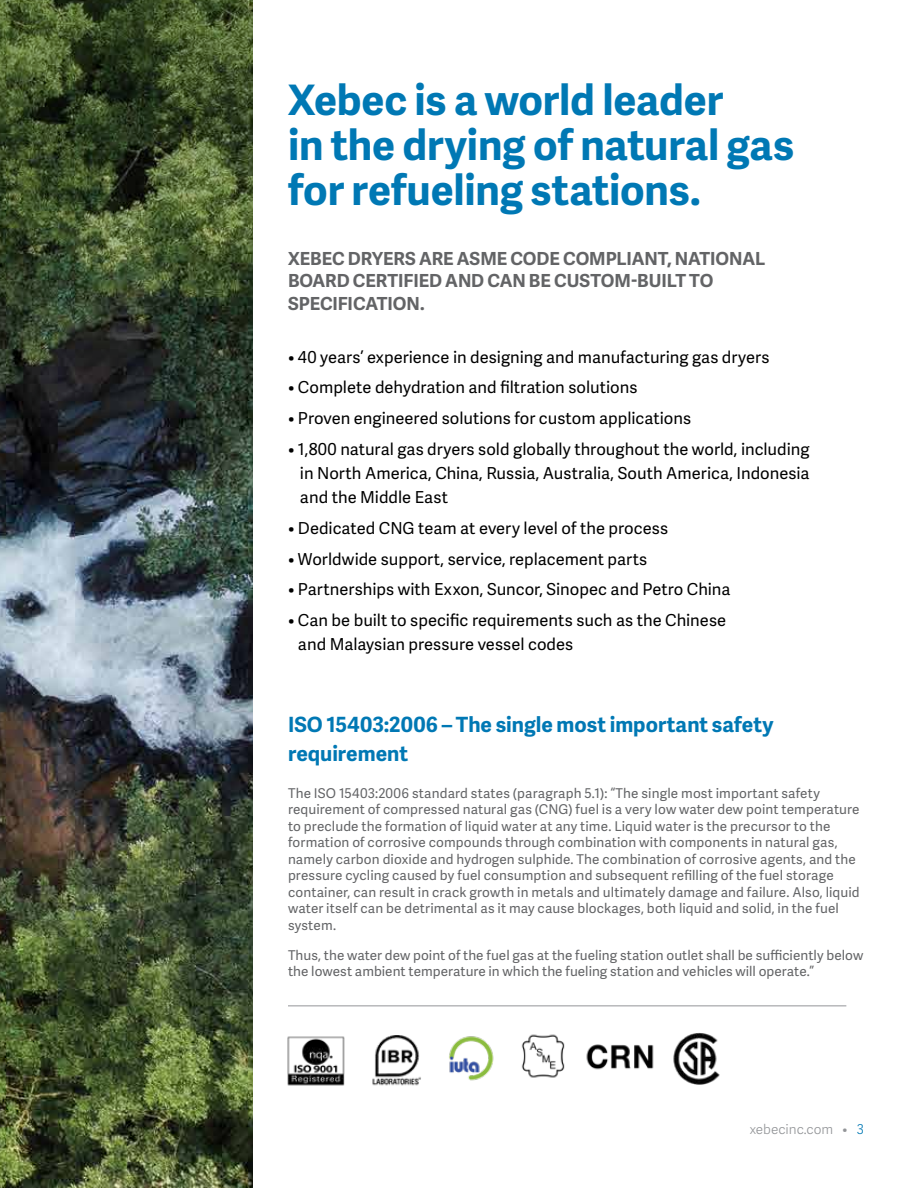
<style>
.page{position:relative;width:918px;height:1188px;background:#fff}
.page>*{position:absolute;margin:0;border:0;box-sizing:border-box;transform-origin:0 0}
.t1{font:700 42px/45px "Adelle Sans";letter-spacing:-.005em;color:#0078b4}
.t2{font:700 21px/28.8px "Adelle Sans";color:#0078b4}
.t3{font:700 18px/22.5px "Adelle Sans";letter-spacing:-.005em;color:#636466}
.t4{font:16.5px/24px "Adelle Sans";color:#000;text-align:justify}
.t5{font:13.5px/16.5px "Adelle Sans";letter-spacing:.01em;color:#636466}
.t6{font:300 13.5px "Adelle Sans";color:#939598}
.s1{color:#0078b4}
</style>
<div class="page">
<img style="left:0;top:510px;width:253px;height:678px">
<svg style="left:0;top:0;width:253px;height:510px;background:#35432c"></svg>
<img style="left:287px;top:1036px;width:58px;height:50px">
<img style="left:373px;top:1035px;width:48px;height:51px">
<img style="left:449px;top:1036px;width:45px;height:45px">
<img style="left:521px;top:1034px;width:44px;height:44px">
<img style="left:586px;top:1044px;width:68px;height:26px">
<img style="left:673px;top:1033px;width:47px;height:51px">
<hr style="left:288px;top:1006px;width:558px;height:1px;background:#939598">
<h1 class="t1" style="left:288px;top:76px;width:508px">Xebec is a world leader<br>in the drying of natural gas for refueling stations.</h1>
<h3 class="t3" style="left:288px;top:246px;width:479px">XEBEC DRYERS ARE ASME CODE COMPLIANT, NATIONAL<br>BOARD CERTIFIED AND CAN BE CUSTOM-BUILT TO<br>SPECIFICATION.</h3>
<p class="t4" style="left:288px;top:344px;width:483px">• 40 years’ experience in designing and manufacturing gas dryers</p>
<p class="t4" style="left:288px;top:375px;width:351px">• Complete dehydration and filtration solutions</p>
<p class="t4" style="left:288px;top:406px;width:405px">• Proven engineered solutions for custom applications</p>
<p class="t4" style="left:300px;top:437px;width:511px;text-indent:-12px">• 1,800 natural gas dryers sold globally throughout the world, including in North America, China, Russia, Australia, South America, Indonesia and the Middle East</p>
<p class="t4" style="left:288px;top:515px;width:382px">• Dedicated CNG team at every level of the process</p>
<p class="t4" style="left:288px;top:546px;width:361px">• Worldwide support, service, replacement parts</p>
<p class="t4" style="left:288px;top:577px;width:444px">• Partnerships with Exxon, Suncor, Sinopec and Petro China</p>
<p class="t4" style="left:298px;top:608px;width:430px;text-indent:-10px">• Can be built to specific requirements such as the Chinese and Malaysian pressure vessel codes</p>
<h2 class="t2" style="left:288px;top:710px;width:487px">ISO 15403:2006 – The single most important safety requirement</h2>
<p class="t5" style="left:288px;top:784px;width:573px">The ISO 15403:2006 standard states (paragraph 5.1): “The single most important safety requirement of compressed natural gas (CNG) fuel is a very low water dew point temperature to preclude the formation of liquid water at any time. Liquid water is the precursor to the formation of corrosive compounds through combination with components in natural gas, namely carbon dioxide and hydrogen sulphide. The combination of corrosive agents, and the pressure cycling caused by fuel consumption and subsequent refilling of the fuel storage container, can result in crack growth in metals and ultimately damage and failure. Also, liquid water itself can be detrimental as it may cause blockages, both liquid and solid, in the fuel system.</p>
<p class="t5" style="left:288px;top:946px;width:577px">Thus, the water dew point of the fuel gas at the fueling station outlet shall be sufficiently below the lowest ambient temperature in which the fueling station and vehicles will operate.”</p>
<p class="t6" style="left:750px;top:1120px;width:116px">xebecinc.com • <span class="s1">3</span></p>
</div>
